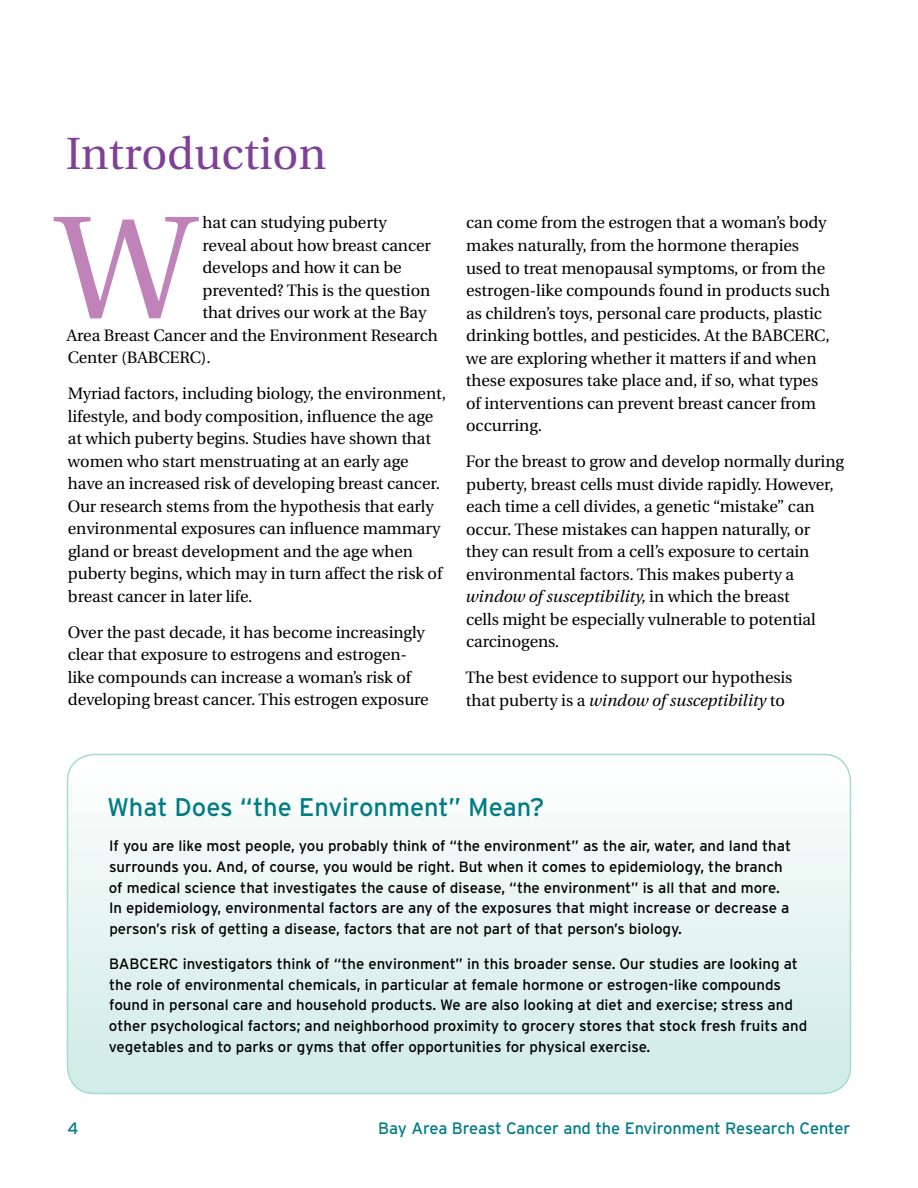
<style>
.page{position:relative;width:918px;height:1188px;background:#fff}
.page>*{position:absolute;margin:0;border:0;box-sizing:border-box;transform-origin:0 0}
.t1{font:146.55px "Utopia";color:#bf83b9}
.t2{font:45px "Utopia";color:#7f4098}
.t3{font:25.5px "Interstate";color:#007c85}
.t4{font:16.5px/22.5px "Utopia";letter-spacing:-.005em;color:#000}
.t5{font:16.5px "Interstate";letter-spacing:-.01em;color:#007c85}
.t6{font:15px/20.9px "Interstate";color:#000}
.s1{font-style:italic}
</style>
<div class="page">
<svg style="left:68px;top:754px;width:782px;height:340px"></svg>
<div style="left:67px;top:754px;width:784px;height:340px;border:2px solid #a6dad4;border-radius:27px"></div>
<h2 class="t2" style="left:66px;top:129px;width:262px">Introduction</h2>
<h1 class="t1" style="left:56px;top:188px;width:139px">W</h1>
<p class="t4" style="left:203px;top:212px;width:186px">hat can studying puberty</p>
<p class="t4" style="left:203px;top:234px;width:230px">reveal about how breast cancer</p>
<p class="t4" style="left:203px;top:257px;width:201px">develops and how it can be</p>
<p class="t4" style="left:203px;top:279px;width:229px">prevented? This is the question</p>
<p class="t4" style="left:202px;top:302px;width:225px">that drives our work at the Bay</p>
<p class="t4" style="left:67px;top:324px;width:372px">Area Breast Cancer and the Environment Research</p>
<p class="t4" style="left:68px;top:347px;width:145px">Center (BABCERC).</p>
<p class="t4" style="left:68px;top:383px;width:380px">Myriad factors, including biology, the environment, lifestyle, and body composition, influence the age at which puberty begins. Studies have shown that women who start menstruating at an early age have an increased risk of developing breast cancer.<br>Our research stems from the hypothesis that early environmental exposures can influence mammary gland or breast development and the age when puberty begins, which may in turn affect the risk of breast cancer in later life.</p>
<p class="t4" style="left:68px;top:621px;width:363px">Over the past decade, it has become increasingly clear that exposure to estrogens and estrogen&shy;like compounds can increase a woman’s risk of developing breast cancer. This estrogen exposure</p>
<p class="t4" style="left:466px;top:212px;width:366px">can come from the estrogen that a woman’s body makes naturally, from the hormone therapies used to treat menopausal symptoms, or from the estrogen-like compounds found in products such as children’s toys, personal care products, plastic drinking bottles, and pesticides. At the BABCERC, we are exploring whether it matters if and when these exposures take place and, if so, what types of interventions can prevent breast cancer from occurring.</p>
<p class="t4" style="left:466px;top:451px;width:380px">For the breast to grow and develop normally during puberty, breast cells must divide rapidly. However, each time a cell divides, a genetic “mistake” can occur. These mistakes can happen naturally, or they can result from a cell’s exposure to certain environmental factors. This makes puberty a <span class="s1">window of susceptibility,</span> in which the breast<br>cells might be especially vulnerable to potential carcinogens.</p>
<p class="t4" style="left:465px;top:667px;width:329px">The best evidence to support our hypothesis that puberty is a <span class="s1">window of susceptibility</span> to</p>
<h3 class="t3" style="left:107px;top:793px;width:439px">What Does “the Environment” Mean?</h3>
<p class="t6" style="left:109px;top:835px;width:684px">If you are like most people, you probably think of “the environment” as the air, water, and land that surrounds you. And, of course, you would be right. But when it comes to epidemiology, the branch of medical science that investigates the cause of disease, “the environment” is all that and more.<br>I n epidemiology, environmental factors are any of the exposures that might increase or decrease a person’s risk of getting a disease, factors that are not part of that person’s biology.</p>
<p class="t6" style="left:109px;top:953px;width:700px">BABCERC investigators think of “the environment” in this broader sense. Our studies are looking at the role of environmental chemicals, in particular at female hormone or estrogen-like compounds found in personal care and household products. We are also looking at diet and exercise; stress and other psychological factors; and neighborhood proximity to grocery stores that stock fresh fruits and vegetables and to parks or gyms that offer opportunities for physical exercise.</p>
<p class="t5" style="left:68px;top:1119px;width:13px">4</p>
<p class="t5" style="left:378px;top:1119px;width:474px">Bay Area Breast Cancer and the Environment Research Center</p>
</div>
